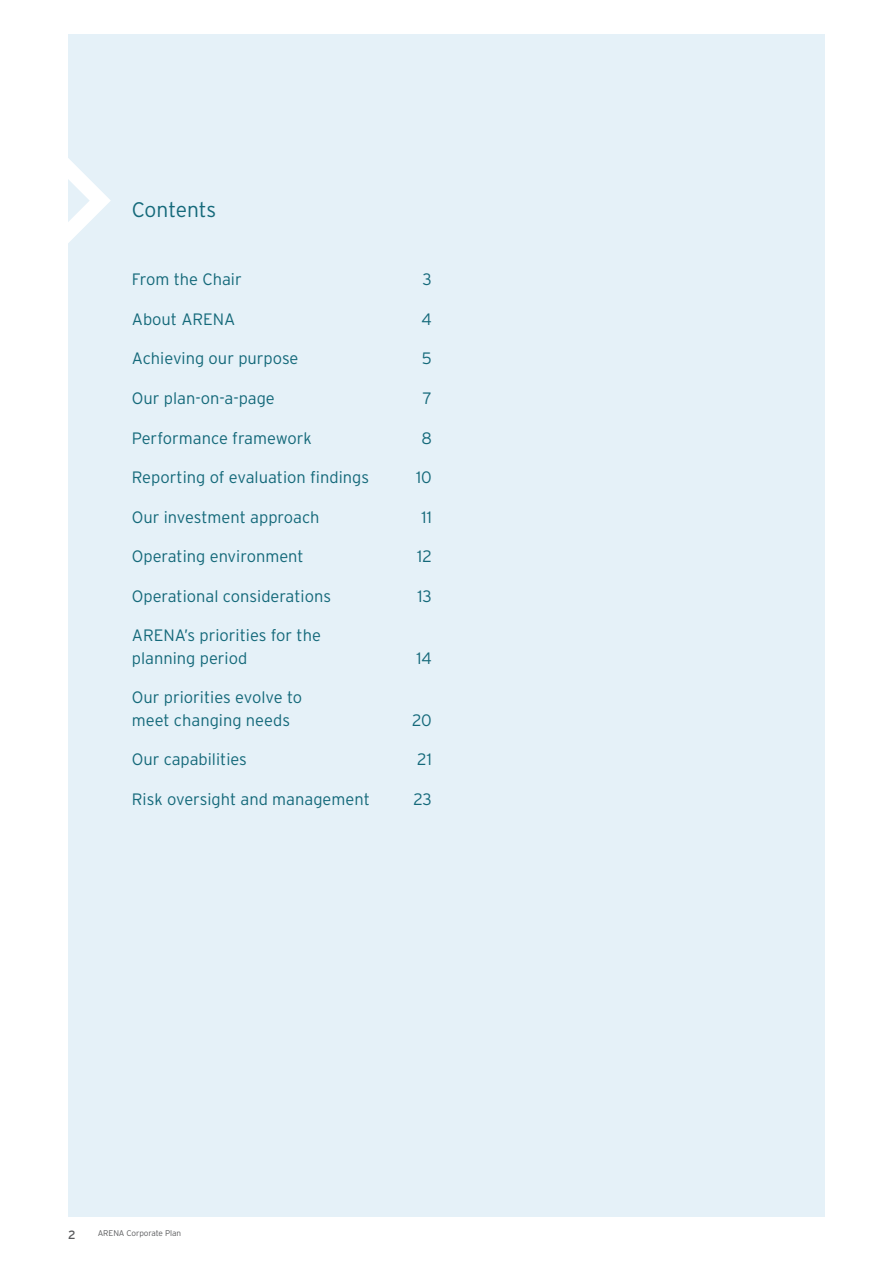
<style>
.page{position:relative;width:893px;height:1263px;background:#fff}
.page>*{position:absolute;margin:0;border:0;box-sizing:border-box;transform-origin:0 0}
.t1{font:300 21px "Interstate";letter-spacing:-.005em;color:#14697a}
.t2{font:300 16.5px/22.5px "Interstate";color:#14697a}
.t3{font:12px "Interstate";color:#58595b}
.t4{font:300 8.25px "Interstate";letter-spacing:-.01em;color:#58595b}
</style>
<div class="page">
<div style="left:68px;top:34px;width:757px;height:1182px;background:#e5f1f8"></div>
<svg style="left:68px;top:158px;width:43px;height:85px"></svg>
<p class="t1" style="left:132px;top:198px;width:86px">Contents</p>
<p class="t2" style="left:132px;top:268px;width:112px">From the Chair</p>
<p class="t2" style="left:423px;top:268px;width:11px">3</p>
<p class="t2" style="left:132px;top:308px;width:105px">About ARENA</p>
<p class="t2" style="left:422px;top:308px;width:12px">4</p>
<p class="t2" style="left:132px;top:347px;width:168px">Achieving our purpose</p>
<p class="t2" style="left:422px;top:347px;width:11px">5</p>
<p class="t2" style="left:132px;top:387px;width:145px">Our plan-on-a-page</p>
<p class="t2" style="left:423px;top:387px;width:11px">7</p>
<p class="t2" style="left:132px;top:426px;width:182px">Performance framework</p>
<p class="t2" style="left:421px;top:426px;width:12px">8</p>
<p class="t2" style="left:132px;top:466px;width:239px">Reporting of evaluation findings</p>
<p class="t2" style="left:416px;top:466px;width:17px">10</p>
<p class="t2" style="left:132px;top:505px;width:189px">Our investment approach</p>
<p class="t2" style="left:422px;top:505px;width:12px">11</p>
<p class="t2" style="left:132px;top:545px;width:173px">Operating environment</p>
<p class="t2" style="left:417px;top:545px;width:16px">12</p>
<p class="t2" style="left:132px;top:584px;width:201px">Operational considerations</p>
<p class="t2" style="left:417px;top:584px;width:16px">13</p>
<p class="t2" style="left:132px;top:624px;width:191px">ARENA’s priorities for the planning period</p>
<p class="t2" style="left:416px;top:646px;width:17px">14</p>
<p class="t2" style="left:132px;top:686px;width:172px">Our priorities evolve to meet changing needs</p>
<p class="t2" style="left:412px;top:708px;width:21px">20</p>
<p class="t2" style="left:132px;top:748px;width:117px">Our capabilities</p>
<p class="t2" style="left:417px;top:748px;width:16px">21</p>
<p class="t2" style="left:132px;top:787px;width:239px">Risk oversight and management</p>
<p class="t2" style="left:414px;top:787px;width:20px">23</p>
<p class="t3" style="left:68px;top:1228px;width:9px">2</p>
<p class="t4" style="left:98px;top:1228px;width:85px">ARENA Corporate Plan</p>
</div>
